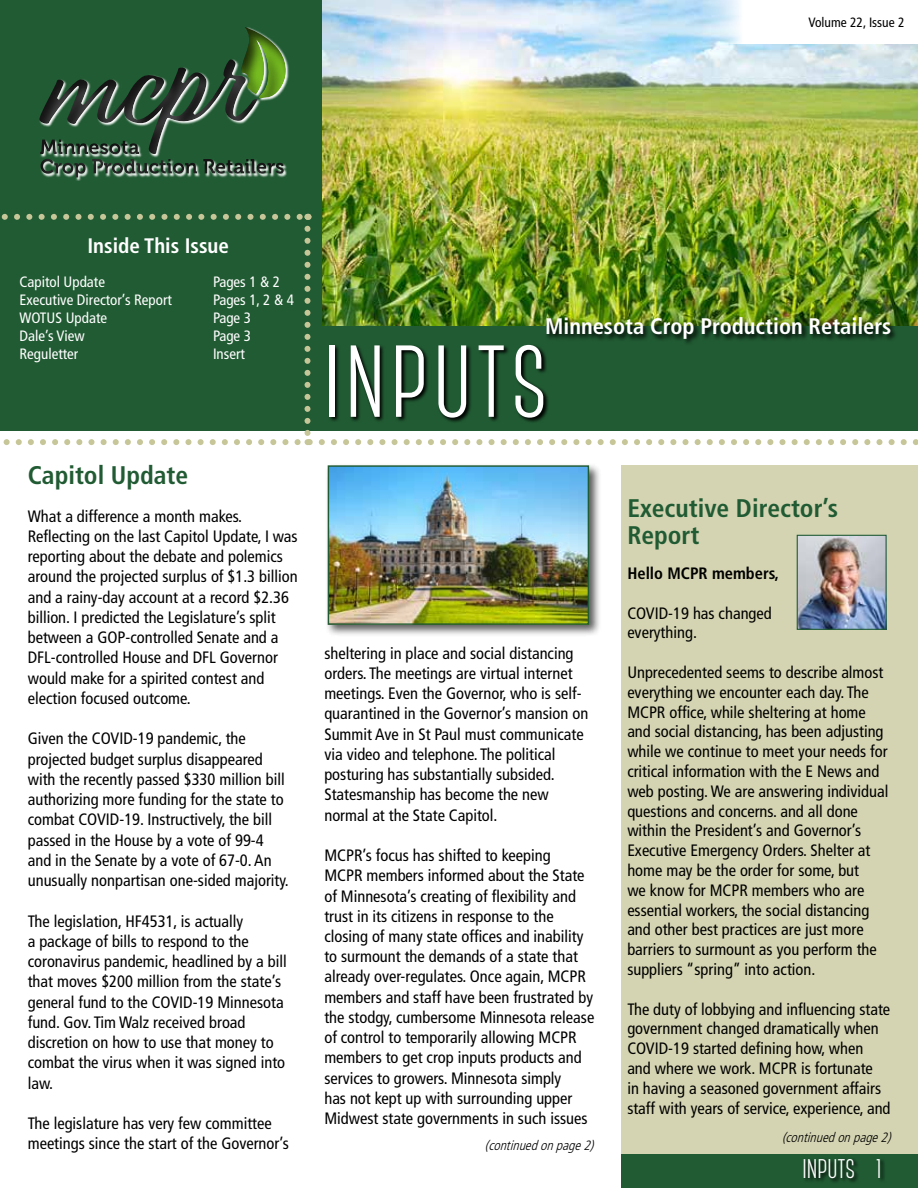
<style>
.page{position:relative;width:918px;height:1188px;background:#fff}
.page>*{position:absolute;margin:0;border:0;box-sizing:border-box;transform-origin:0 0}
.t1{font:700 102px "Canter";letter-spacing:.05em;color:#fff}
.t2{font:700 27px "Canter";color:#fff}
.t3{font:700 condensed 25.5px/27px "Frutiger LT Std";color:#215b33}
.t4{font:700 condensed 22.5px "Frutiger LT Std";color:#fff}
.t5{font:700 condensed 21px "Frutiger LT Std";color:#fff}
.t6{font:condensed 16.5px/20.2px "Frutiger LT Std";color:#000}
.t7{font:700 condensed 16.5px "Frutiger LT Std";color:#000}
.t8{font:condensed 15px "Frutiger LT Std";color:#fff}
.t9{font:italic 300 condensed 13.5px "Frutiger LT Std";color:#000}
.t10{font:condensed 13.5px "Frutiger LT Std";color:#000}
</style>
<div class="page">
<div style="left:621px;top:1154px;width:297px;height:34px;background:#215b33"></div>
<svg style="left:804px;top:1159px;width:81px;height:23px"></svg>
<div style="left:621px;top:465px;width:297px;height:689px;background:#d4d4b2"></div>
<div style="left:0;top:0;width:918px;height:431px;background:#215b33"></div>
<img style="left:322px;top:0;width:596px;height:229px">
<svg style="left:696px;top:0;width:222px;height:44px;background:#f5fafd"></svg>
<div style="left:38px;top:26px;width:249px;height:153px;background:#000;opacity:.75"></div>
<svg style="left:1px;top:214px;width:300px;height:6px"></svg>
<svg style="left:307px;top:214px;width:2px;height:6px"></svg>
<img style="left:3px;top:229px;width:915px;height:216px">
<div style="left:325px;top:462px;width:277px;height:175px;background:#000;opacity:.65"></div>
<img style="left:330px;top:467px;width:257px;height:156px">
<div style="left:328px;top:465px;width:261px;height:160px;border:1px solid #215b33"></div>
<img style="left:799px;top:537px;width:86px;height:91px">
<div style="left:797px;top:535px;width:90px;height:95px;border:1px solid #215b33"></div>
<p class="t10" style="left:808px;top:14px;width:98px">Volume 22, Issue 2</p>
<p class="t5" style="left:87px;top:234px;width:143px">Inside This Issue</p>
<p class="t8" style="left:20px;top:273px;width:87px">Capitol Update</p>
<p class="t8" style="left:213px;top:273px;width:69px">Pages 1 &amp; 2</p>
<p class="t8" style="left:20px;top:291px;width:154px">Executive Director’s Report</p>
<p class="t8" style="left:213px;top:291px;width:82px">Pages 1, 2 &amp; 4</p>
<p class="t8" style="left:20px;top:309px;width:89px">WOTUS Update</p>
<p class="t8" style="left:213px;top:309px;width:40px">Page 3</p>
<p class="t8" style="left:20px;top:327px;width:67px">Dale’s View</p>
<p class="t8" style="left:213px;top:327px;width:40px">Page 3</p>
<p class="t8" style="left:20px;top:345px;width:60px">Reguletter</p>
<p class="t8" style="left:213px;top:345px;width:33px">Insert</p>
<h3 class="t3" style="left:28px;top:462px;width:162px">Capitol Update</h3>
<p class="t6" style="left:28px;top:506px;width:271px">What a difference a month makes.<br>Reflecting on the last Capitol Update, I was reporting about the debate and polemics around the projected surplus of $1.3 billion and a rainy-day account at a record $2.36 billion. I predicted the Legislature’s split between a GOP-controlled Senate and a DFL-controlled House and DFL Governor would make for a spirited contest and election focused outcome.</p>
<p class="t6" style="left:28px;top:729px;width:263px">Given the COVID-19 pandemic, the projected budget surplus disappeared with the recently passed $330 million bill authorizing more funding for the state to combat COVID-19. Instructively, the bill passed in the House by a vote of 99-4 and in the Senate by a vote of 67-0. An unusually nonpartisan one-sided majority.</p>
<p class="t6" style="left:28px;top:911px;width:260px">The legislation, HF4531, is actually<br>a package of bills to respond to the coronavirus pandemic, headlined by a bill that moves $200 million from the state’s general fund to the COVID-19 Minnesota fund. Gov. Tim Walz received broad discretion on how to use that money to combat the virus when it was signed into law.</p>
<p class="t6" style="left:28px;top:1113px;width:263px">The legislature has very few committee meetings since the start of the Governor’s</p>
<h3 class="t4" style="left:545px;top:312px;width:348px">Minnesota Crop Production Retailers</h3>
<h1 class="t1" style="left:324px;top:332px;width:225px">INPUTS</h1>
<p class="t6" style="left:324px;top:643px;width:265px">sheltering in place and social distancing orders. The meetings are virtual internet meetings. Even the Governor, who is self&shy;quarantined in the Governor’s mansion on Summit Ave in St Paul must communicate via video and telephone. The political posturing has substantially subsided.<br>Statesmanship has become the new normal at the State Capitol.</p>
<p class="t6" style="left:324px;top:845px;width:271px">MCPR’s focus has shifted to keeping<br>MCPR members informed about the State of Minnesota’s creating of flexibility and trust in its citizens in response to the closing of many state offices and inability to surmount the demands of a state that already over-regulates. Once again, MCPR members and staff have been frustrated by the stodgy, cumbersome Minnesota release of control to temporarily allowing MCPR members to get crop inputs products and services to growers. Minnesota simply<br>has not kept up with surrounding upper Midwest state governments in such issues</p>
<p class="t9" style="left:485px;top:1138px;width:114px">(continuedonpage2)</p>
<h3 class="t3" style="left:627px;top:494px;width:212px">Executive Director’s<br>Report</h3>
<p class="t7" style="left:627px;top:564px;width:153px">Hello MCPR members,</p>
<p class="t6" style="left:627px;top:603px;width:146px;line-height:19.8px">COVID-19 has changed everything.</p>
<p class="t6" style="left:627px;top:663px;width:263px;line-height:19.8px">Unprecedented seems to describe almost everything we encounter each day. The MCPR office, while sheltering at home and social distancing, has been adjusting while we continue to meet your needs for critical information with the E News and web posting. We are answering individual questions and concerns. and all done within the President’s and Governor’s Executive Emergency Orders. Shelter at home may be the order for some, but<br>we know for MCPR members who are essential workers, the social distancing and other best practices are just more barriers to surmount as you perform the suppliers “spring” into action.</p>
<p class="t6" style="left:627px;top:999px;width:265px;line-height:19.8px">The duty of lobbying and influencing state government changed dramatically when COVID-19 started defining how, when and where we work. MCPR is fortunate<br>in having a seasoned government affairs staff with years of service, experience, and</p>
<p class="t9" style="left:782px;top:1129px;width:114px">(continuedonpage2)</p>
<h2 class="t2" style="left:803px;top:1155px;width:80px">INPUTS 1</h2>
</div>
